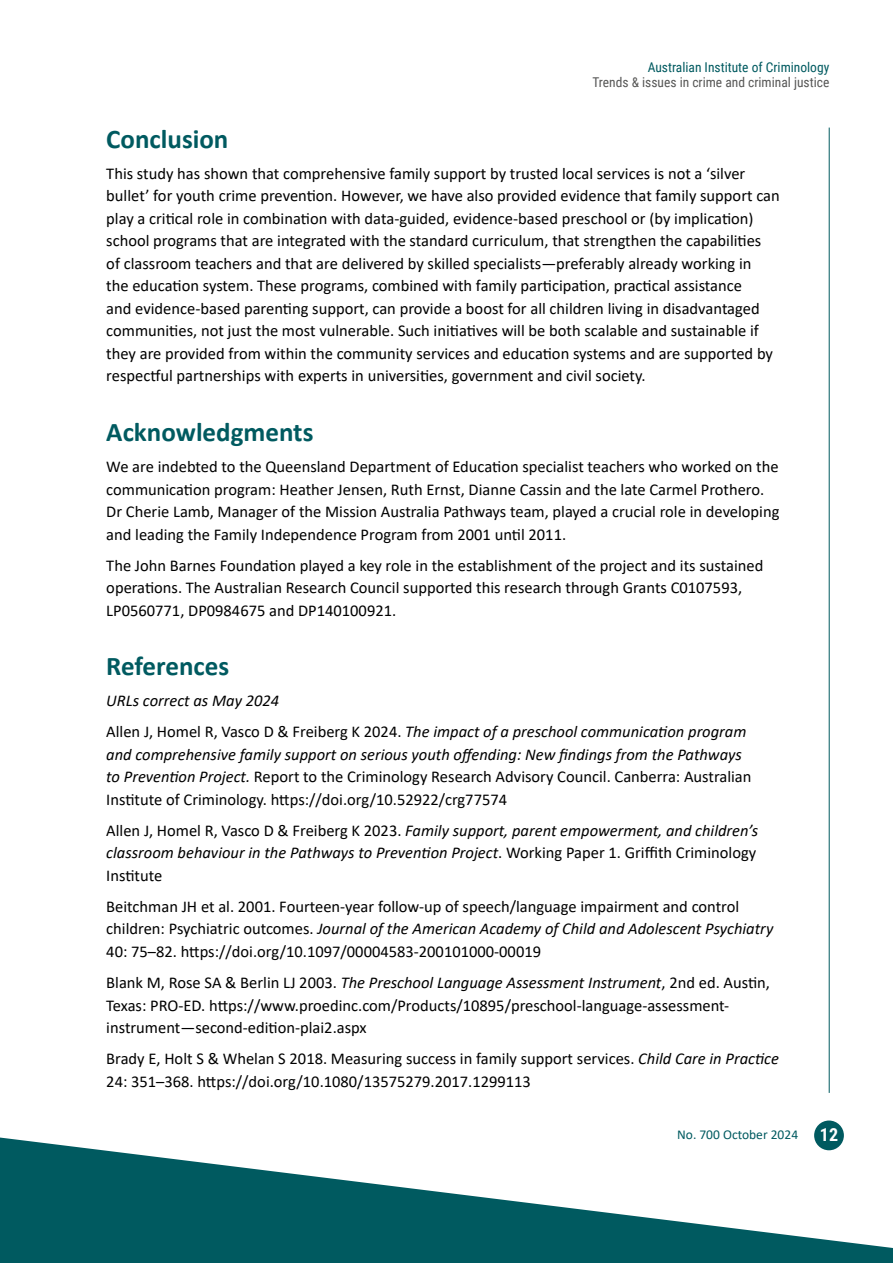
<style>
.page{position:relative;width:893px;height:1263px;background:#fff}
.page>*{position:absolute;margin:0;border:0;box-sizing:border-box;transform-origin:0 0}
.t1{font:700 27px "Calibri";color:#005a60}
.body{font:16.5px/22.5px "Calibri";color:#000}
.body-2{font:italic 16.5px/22.5px "Calibri";color:#000;text-align:justify}
.t2{font:13.5px "Roboto Condensed";color:#575756}
.t3{font:13.5px "Roboto Condensed";color:#005a60}
.t4{font:13.5px "Calibri";color:#005a60}
.s1{font-style:italic}
.s2{font-style:normal}
.s3{font-family:"Roboto Condensed";font-weight:700;font-size:18px;color:#fff}
</style>
<div class="page">
<hr style="left:829px;top:128px;width:1px;height:965px;background:#005a60">
<div style="left:814px;top:1120px;width:30px;height:30px;background:#005a60;border-radius:50%"></div>
<svg style="left:0;top:1137px;width:893px;height:126px;fill:#005a60"></svg>
<p class="t3" style="left:648px;top:57px;width:183px">Australian Institute of Criminology</p>
<p class="t2" style="left:592px;top:73px;width:238px">Trends &amp; issues in crime and criminal justice</p>
<h1 class="t1" style="left:106px;top:120px;width:124px">Conclusion</h1>
<p class="body" style="left:106px;top:162px;width:675px">This study has shown that comprehensive family support by trusted local services is not a ‘silver bullet’ for youth crime prevention. However, we have also provided evidence that family support can play a critical role in combination with data-guided, evidence-based preschool or (by implication) school programs that are integrated with the standard curriculum, that strengthen the capabilities<br>of classroom teachers and that are delivered by skilled specialists—preferably already working in<br>the education system. These programs, combined with family participation, practical assistance<br>and evidence-based parenting support, can provide a boost for all children living in disadvantaged communities, not just the most vulnerable. Such initiatives will be both scalable and sustainable if they are provided from within the community services and education systems and are supported by respectful partnerships with experts in universities, government and civil society.</p>
<h1 class="t1" style="left:106px;top:413px;width:209px">Acknowledgments</h1>
<p class="body" style="left:106px;top:455px;width:675px">We are indebted to the Queensland Department of Education specialist teachers who worked on the communication program: Heather Jensen, Ruth Ernst, Dianne Cassin and the late Carmel Prothero.<br>Dr Cherie Lamb, Manager of the Mission Australia Pathways team, played a crucial role in developing and leading the Family Independence Program from 2001 until 2011.</p>
<p class="body" style="left:106px;top:553px;width:659px">The John Barnes Foundation played a key role in the establishment of the project and its sustained operations. The Australian Research Council supported this research through Grants C0107593,<br>LP0560771, DP0984675 and DP140100921.</p>
<h1 class="t1" style="left:106px;top:647px;width:124px">References</h1>
<p class="body-2" style="left:106px;top:689px;width:174px">URLs correct as May 2024</p>
<p class="body" style="left:106px;top:720px;width:647px">Allen J, Homel R, Vasco D &amp; Freiberg K 2024. <span class="s1">The impact of a preschool communication program and comprehensive family support on serious youth offending: New findings from the Pathways to Prevention Project.</span> Report to the Criminology Research Advisory Council. Canberra: Australian Institute of Criminology. https://doi.org/10.52922/crg77574</p>
<p class="body-2" style="left:106px;top:818px;width:653px"><span class="s2">Allen J, Homel R, Vasco D &amp; Freiberg K 2023.</span> Family support, parent empowerment, and children’s classroom behaviour in the Pathways to Prevention Project<span class="s2">. Working Paper 1. Griffith Criminology Institute</span></p>
<p class="body" style="left:106px;top:895px;width:669px">Beitchman JH et al. 2001. Fourteen-year follow-up of speech/language impairment and control children: Psychiatric outcomes. <span class="s1">Journal of the American Academy of Child and Adolescent Psychiatry<br></span>40: 75–82. https://doi.org/10.1097/00004583-200101000-00019</p>
<p class="body" style="left:106px;top:971px;width:665px">Blank M, Rose SA &amp; Berlin LJ 2003. <span class="s1">The Preschool Language Assessment Instrument</span>, 2nd ed. Austin,<br>Texas: PRO-ED. https://www.proedinc.com/Products/10895/preschool-language-assessment&shy;instrument—second-edition-plai2.aspx</p>
<p class="body" style="left:106px;top:1047px;width:674px">Brady E, Holt S &amp; Whelan S 2018. Measuring success in family support services. <span class="s1">Child Care in Practice<br></span>24: 351–368. https://doi.org/10.1080/13575279.2017.1299113</p>
<p class="t4" style="left:677px;top:1125px;width:162px">No. 700 October 2024 <span class="s3">12</span></p>
</div>
